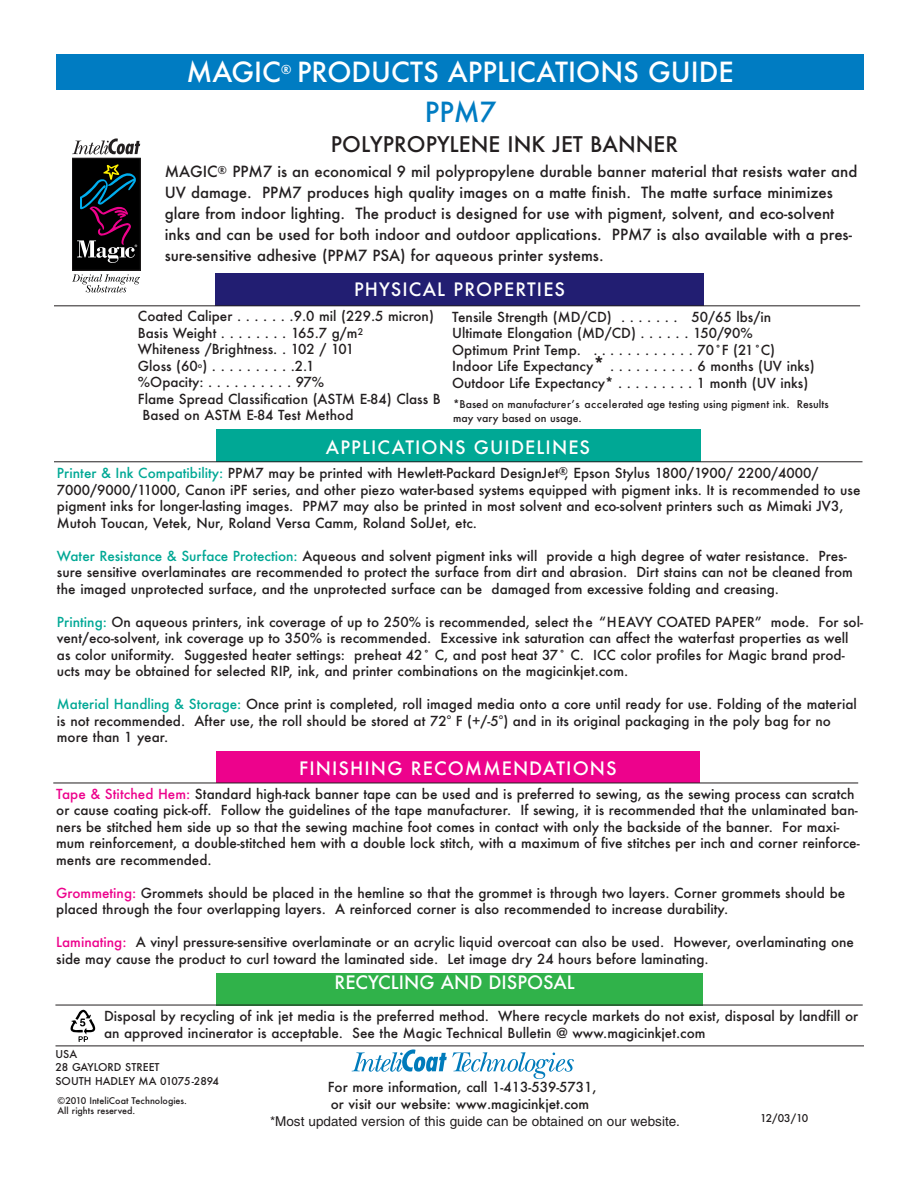
<style>
.page{position:relative;width:918px;height:1188px;background:#fff}
.page>*{position:absolute;margin:0;border:0;box-sizing:border-box;transform-origin:0 0}
.t1{font:500 27px "Futura";color:#fff}
.t2{font:500 27px "Futura";color:#007cc2}
.t3{font:500 21px "Futura";color:#231f20}
.t4{font:500 18px "Futura";letter-spacing:.06em;color:#fff}
.t5{font:500 18px "Futura";color:#fff}
.t6{font:500 15px/21px "Futura";color:#231f20}
.t7{font:500 13.5px/16.5px "Futura";color:#231f20}
.t8{font:13.5px "Helvetica";color:#231f20}
.t9{font:500 12px "Futura";color:#fff}
.t10{font:500 10.5px/13.5px "Futura";color:#231f20}
.t11{font:500 9px/10.2px "Futura";color:#231f20}
.t12{font:500 7.5px "Futura";color:#231f20}
.s1{font-size:18px}
.s2{color:#00a895}
.s3{color:#ed028c}
</style>
<div class="page">
<div style="left:56px;top:54px;width:808px;height:36px;background:#007cc2"></div>
<svg style="left:352px;top:1049px;width:222px;height:30px"></svg>
<div style="left:215px;top:273px;width:489px;height:32px;background:#221e72"></div>
<hr style="left:54px;top:306px;width:806px;height:1px;background:#231f20">
<div style="left:216px;top:430px;width:484px;height:32px;background:#00a895"></div>
<hr style="left:54px;top:462px;width:808px;height:1px;background:#231f20">
<hr style="left:56px;top:1046px;width:808px;height:1px;background:#231f20">
<div style="left:72px;top:158px;width:68px;height:112px;background:#000"></div>
<div style="left:72px;top:158px;width:68px;height:112px;border:1px solid #231f20"></div>
<svg style="left:77px;top:164px;width:60px;height:99px"></svg>
<svg style="left:72px;top:138px;width:68px;height:16px"></svg>
<svg style="left:72px;top:274px;width:68px;height:18px"></svg>
<div style="left:216px;top:751px;width:484px;height:32px;background:#ed028c"></div>
<hr style="left:53px;top:783px;width:805px;height:1px;background:#231f20">
<div style="left:217px;top:973px;width:486px;height:32px;background:#30b24a"></div>
<hr style="left:55px;top:1005px;width:808px;height:1px;background:#231f20">
<svg style="left:70px;top:1009px;width:26px;height:33px"></svg>
<h1 class="t1" style="left:186px;top:57px;width:96px">MAGIC</h1>
<p class="t9" style="left:281px;top:63px;width:12px">®</p>
<h1 class="t1" style="left:297px;top:57px;width:438px">PRODUCTS APPLICATIONS GUIDE</h1>
<h1 class="t2" style="left:425px;top:97px;width:73px">PPM7</h1>
<h2 class="t3" style="left:331px;top:132px;width:349px">POLYPROPYLENE INK JET BANNER</h2>
<p class="t6" style="left:165px;top:162px;width:694px">MAGIC<sup>®</sup> PPM7 is an economical 9 mil polypropylene durable banner material that resists water and UV damage. PPM7 produces high quality images on a matte finish. The matte surface minimizes glare from indoor lighting. The product is designed for use with pigment, solvent, and eco-solvent inks and can be used for both indoor and outdoor applications. PPM7 is also available with a pres&shy;sure-sensitive adhesive (PPM7 PSA) for aqueous printer systems.</p>
<h3 class="t4" style="left:354px;top:279px;width:213px">PHYSICAL PROPERTIES</h3>
<p class="t7" style="left:138px;top:308px;width:298px">Coated Caliper . . . . . . .9.0 mil (229.5 micron)</p>
<p class="t7" style="left:138px;top:325px;width:227px">Basis Weight . . . . . . . . 165.7 g/m<sup>2</sup></p>
<p class="t7" style="left:138px;top:341px;width:218px">Whiteness /Brightness. . 102 / 101</p>
<p class="t7" style="left:138px;top:358px;width:178px">Gloss (60<sup>o</sup>) . . . . . . . . . .2.1</p>
<p class="t7" style="left:138px;top:374px;width:188px">%Opacity: . . . . . . . . . . 97%</p>
<p class="t7" style="left:138px;top:391px;width:304px">Flame Spread Classification (ASTM E-84) Class B</p>
<p class="t7" style="left:142px;top:407px;width:212px">Based on ASTM E-84 Test Method</p>
<p class="t10" style="left:453px;top:397px;width:377px">*Based on manufacturer’s accelerated age testing using pigment ink. Results may vary based on usage.</p>
<p class="t7" style="left:452px;top:309px;width:364px">Tensile Strength (MD/CD) . . . . . . . 50/65 lbs/in Ultimate Elongation (MD/CD) . . . . . . 150/90%<br>Optimum Print Temp. . . . . . . . . . . . . 70˚F (21˚C)<br>Indoor Life Expectancy<span class="s1">*</span> . . . . . . . . . . 6 months (UV inks)<br>Outdoor Life Expectancy* . . . . . . . . . 1 month (UV inks)</p>
<h3 class="t4" style="left:326px;top:437px;width:266px">APPLICATIONS GUIDELINES</h3>
<p class="t7" style="left:57px;top:466px;width:805px"><span class="s2">Printer &amp; Ink Compatibility:</span> PPM7 may be printed with Hewlett-Packard DesignJet<sup>®</sup>, Epson Stylus 1800/1900/ 2200/4000/ 7000/9000/11000, Canon iPF series, and other piezo water-based systems equipped with pigment inks. It is recommended to use pigment inks for longer-lasting images. PPM7 may also be printed in most solvent and eco-solvent printers such as Mimaki JV3, Mutoh Toucan, Vetek, Nur, Roland Versa Camm, Roland SolJet, etc.</p>
<p class="t7" style="left:57px;top:548px;width:797px"><span class="s2">Water Resistance &amp; Surface Protection:</span> Aqueous and solvent pigment inks will provide a high degree of water resistance. Pres&shy;sure sensitive overlaminates are recommended to protect the surface from dirt and abrasion. Dirt stains can not be cleaned from the imaged unprotected surface, and the unprotected surface can be damaged from excessive folding and creasing.</p>
<p class="t7" style="left:57px;top:614px;width:808px"><span class="s2">Printing:</span> On aqueous printers, ink coverage of up to 250% is recommended, select the “HEAVY COATED PAPER” mode. For sol&shy;vent/eco-solvent, ink coverage up to 350% is recommended. Excessive ink saturation can affect the waterfast properties as well as color uniformity. Suggested heater settings: preheat 42˚ C, and post heat 37˚ C. ICC color profiles for Magic brand prod&shy;ucts may be obtained for selected RIP, ink, and printer combinations on the magicinkjet.com.</p>
<p class="t7" style="left:57px;top:697px;width:801px"><span class="s2">Material Handling &amp; Storage:</span> Once print is completed, roll imaged media onto a core until ready for use. Folding of the material is not recommended. After use, the roll should be stored at 72</p>
<p class="t12" style="left:447px;top:712px;width:6px">o</p>
<p class="t7" style="left:456px;top:713px;width:377px">F (+/-5 ) and in its original packaging in the poly bag for no</p>
<p class="t12" style="left:499px;top:712px;width:6px">o</p>
<p class="t7" style="left:57px;top:730px;width:113px">more than 1 year.</p>
<h3 class="t4" style="left:299px;top:758px;width:319px">FINISHING RECOMMENDATIONS</h3>
<p class="t7" style="left:56px;top:786px;width:805px"><span class="s3">Tape &amp; Stitched Hem:</span> Standard high-tack banner tape can be used and is preferred to sewing, as the sewing process can scratch or cause coating pick-off. Follow the guidelines of the tape manufacturer. If sewing, it is recommended that the unlaminated ban&shy;ners be stitched hem side up so that the sewing machine foot comes in contact with only the backside of the banner. For maxi&shy;mum reinforcement, a double-stitched hem with a double lock stitch, with a maximum of five stitches per inch and corner reinforce&shy;ments are recommended.</p>
<p class="t7" style="left:56px;top:885px;width:791px"><span class="s3">Grommeting:</span> Grommets should be placed in the hemline so that the grommet is through two layers. Corner grommets should be placed through the four overlapping layers. A reinforced corner is also recommended to increase durability.</p>
<p class="t7" style="left:56px;top:934px;width:799px"><span class="s3">Laminating:</span> A vinyl pressure-sensitive overlaminate or an acrylic liquid overcoat can also be used. However, overlaminating one side may cause the product to curl toward the laminated side. Let image dry 24 hours before laminating.</p>
<h3 class="t5" style="left:335px;top:973px;width:242px">RECYCLING AND DISPOSAL</h3>
<p class="t7" style="left:104px;top:1007px;width:756px;line-height:17.5px">Disposal by recycling of ink jet media is the preferred method. Where recycle markets do not exist, disposal by landfill or an approved incinerator is acceptable. See the Magic Technical Bulletin @ www.magicinkjet.com</p>
<p class="t10" style="left:56px;top:1047px;width:165px">USA<br>28 GAYLORD STREET<br>SOUTH HADLEY MA 01075-2894</p>
<p class="t11" style="left:58px;top:1096px;width:131px">©2010 InteliCoat Technologies.<br>All rights reserved.</p>
<p class="t7" style="left:328px;top:1079px;width:271px">For more information, call 1-413-539-5731, or visit our website: www.magicinkjet.com</p>
<p class="t8" style="left:270px;top:1116px;width:412px">*Most updated version of this guide can be obtained on our website.</p>
<p class="t10" style="left:760px;top:1112px;width:50px">12/03/10</p>
</div>
